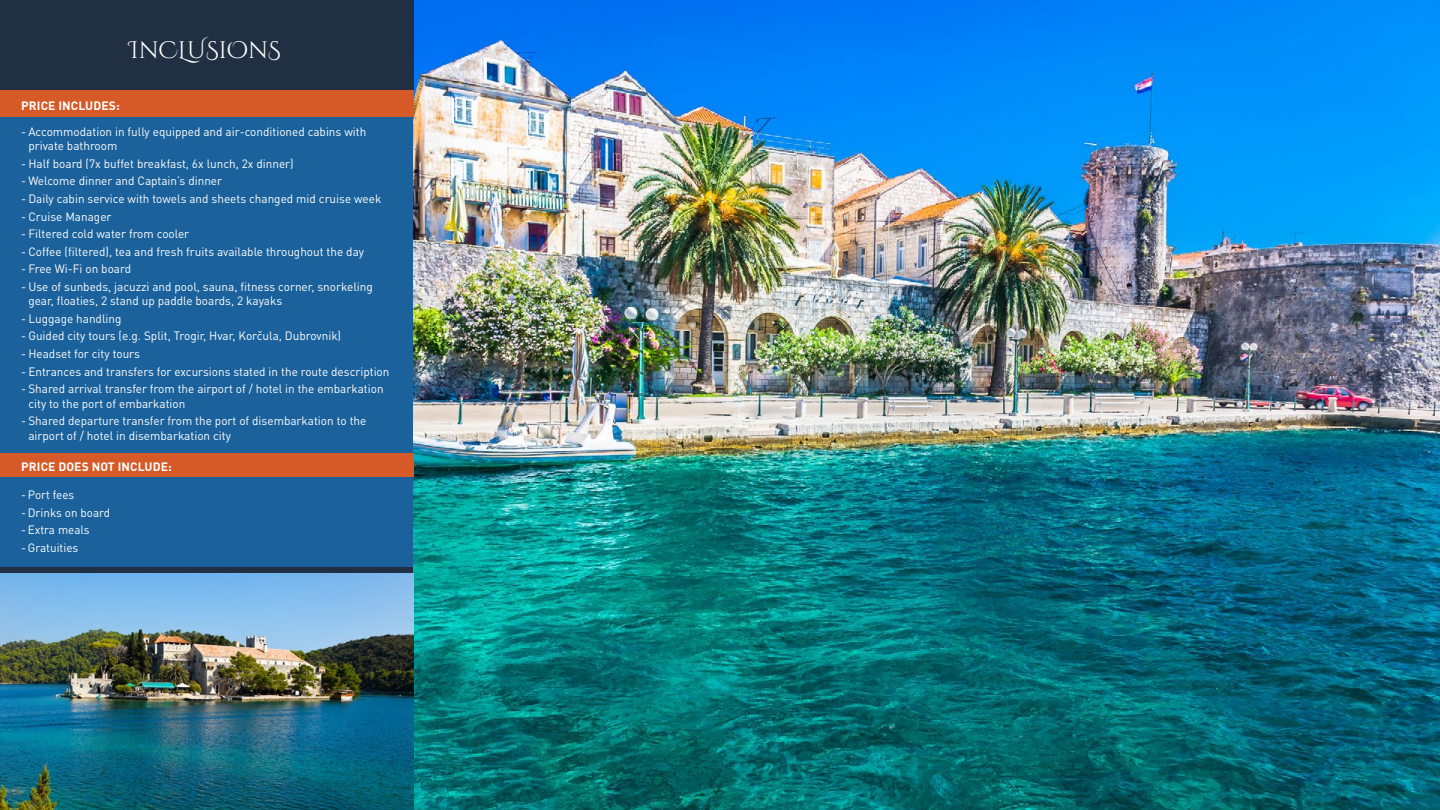
<style>
.page{position:relative;width:1440px;height:810px;background:#fff}
.page>*{position:absolute;margin:0;border:0;box-sizing:border-box;transform-origin:0 0}
.t1{font:23.77px "Cinzel Decorative";letter-spacing:-.01em;color:#fff}
.t2{font:12px/14.4px "DIN Pro";color:#fff}
.t3{font:700 12px "DIN Pro";letter-spacing:.01em;color:#fff}
</style>
<div class="page">
<div style="left:0;top:110px;width:413px;height:480px;background:#1b629c"></div>
<div style="left:0;top:567px;width:413px;height:6px;background:#202f42"></div>
<img style="left:413px;top:0;width:1027px;height:810px">
<img style="left:0;top:573px;width:413px;height:237px">
<div style="left:0;top:0;width:413px;height:91px;background:#202f42"></div>
<div style="left:0;top:91px;width:413px;height:5px;background:#d65a27"></div>
<div style="left:0;top:93px;width:413px;height:24px;background:#d65a27"></div>
<div style="left:0;top:454px;width:413px;height:23px;background:#d65a27"></div>
<h1 class="t1" style="left:129px;top:36px;width:153px">InCLUSiOnS</h1>
<p class="t3" style="left:21px;top:97px;width:100px">PRICE INCLUDES:</p>
<p class="t2" style="left:28px;top:124px;width:339px;text-indent:-7px">- Accommodation in fully equipped and air-conditioned cabins with private bathroom</p>
<p class="t2" style="left:21px;top:156px;width:274px">- Half board (7x buffet breakfast, 6x lunch, 2x dinner)</p>
<p class="t2" style="left:21px;top:173px;width:202px">- Welcome dinner and Captain’s dinner</p>
<p class="t2" style="left:21px;top:191px;width:362px">- Daily cabin service with towels and sheets changed mid cruise week</p>
<p class="t2" style="left:21px;top:208px;width:92px">- Cruise Manager</p>
<p class="t2" style="left:21px;top:226px;width:170px">- Filtered cold water from cooler</p>
<p class="t2" style="left:21px;top:244px;width:344px">- Coffee (filtered), tea and fresh fruits available throughout the day</p>
<p class="t2" style="left:21px;top:261px;width:111px">- Free Wi-Fi on board</p>
<p class="t2" style="left:28px;top:279px;width:346px;text-indent:-7px">- Use of sunbeds, jacuzzi and pool, sauna, fitness corner, snorkeling gear, floaties, 2 stand up paddle boards, 2 kayaks</p>
<p class="t2" style="left:21px;top:311px;width:102px">- Luggage handling</p>
<p class="t2" style="left:21px;top:328px;width:321px">- Guided city tours (e.g. Split, Trogir, Hvar, Korčula, Dubrovnik)</p>
<p class="t2" style="left:21px;top:346px;width:120px">- Headset for city tours</p>
<p class="t2" style="left:21px;top:364px;width:370px">- Entrances and transfers for excursions stated in the route description</p>
<p class="t2" style="left:28px;top:381px;width:357px;text-indent:-7px">- Shared arrival transfer from the airport of / hotel in the embarkation city to the port of embarkation</p>
<p class="t2" style="left:28px;top:413px;width:340px;text-indent:-7px">- Shared departure transfer from the port of disembarkation to the airport of / hotel in disembarkation city</p>
<p class="t3" style="left:21px;top:459px;width:152px">PRICE DOES NOT INCLUDE:</p>
<p class="t2" style="left:21px;top:486px;width:90px;line-height:17.6px">-Port fees -Drinks on board -Extra meals -Gratuities</p>
</div>
